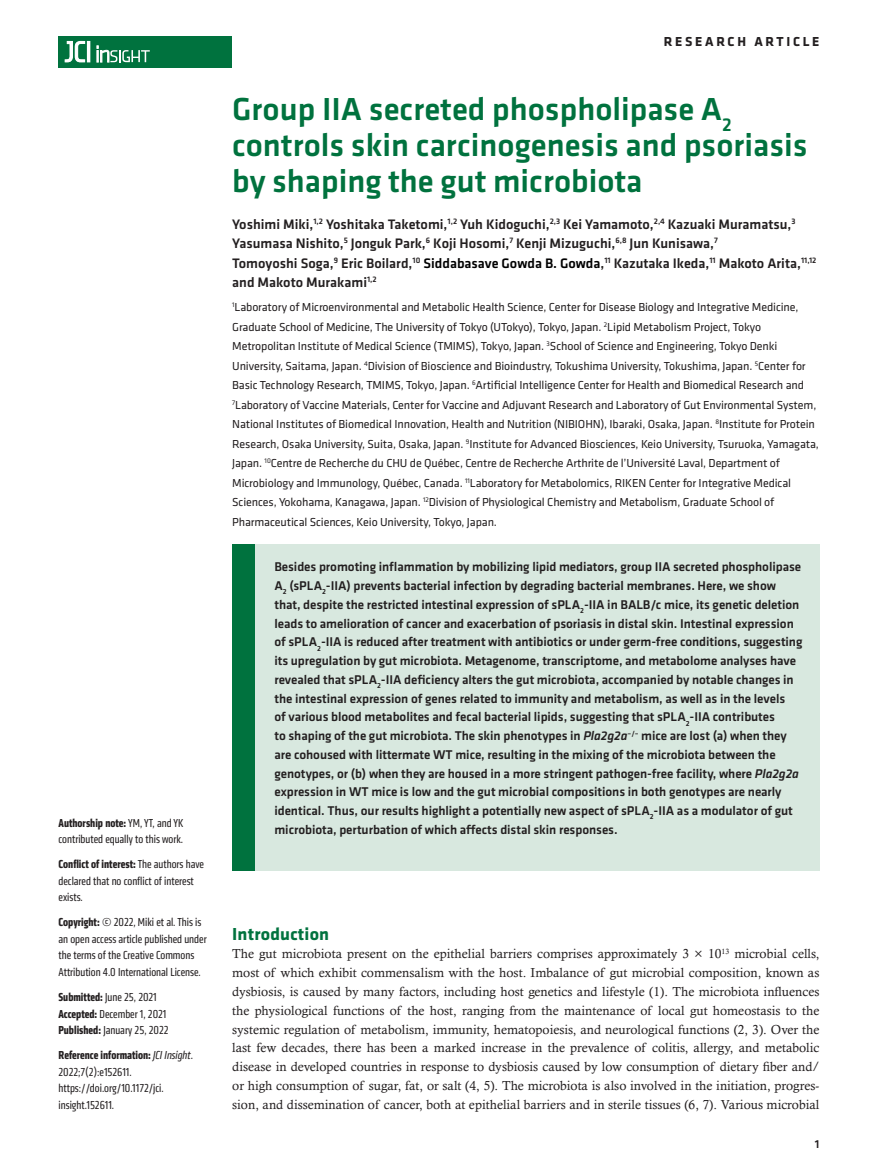
<style>
.page{position:relative;width:878px;height:1175px;background:#fff}
.page>*{position:absolute;margin:0;border:0;box-sizing:border-box;transform-origin:0 0}
.t1{font:500 33px/36px "Klavika Basic";color:#00723e}
.t2{font:700 18px "Klavika";letter-spacing:.01em;color:#00723e}
.t3{font:500 14.25px/19.5px "Klavika Basic";color:#231f20}
.t4{font:700 13.5px "Klavika Basic";letter-spacing:.2em;color:#231f20}
.t5{font:500 13.2px/18.8px "Klavika Basic";letter-spacing:-.005em;color:#231f20}
.t6{font:13.2px/18.8px "Calisto MT Std";color:#231f20;text-align:justify}
.t7{font:12px/19.5px "Klavika";letter-spacing:-.01em;color:#231f20}
.t8{font:condensed 12px/16.5px "Klavika";color:#231f20}
.t9{font:500 12px "Klavika Basic";color:#231f20}
.s1{font-weight:700}
.s2{font-style:italic}
.s3{color:#000}
</style>
<div class="page">
<div style="left:59px;top:36px;width:173px;height:31px;background:#00723e"></div>
<hr style="left:87px;top:41px;width:3px;height:21px;background:#fff">
<svg style="left:64px;top:41px;width:21px;height:22px"></svg>
<svg style="left:97px;top:46px;width:53px;height:16px"></svg>
<div style="left:232px;top:544px;width:587px;height:327px;background:#d8e8df"></div>
<div style="left:232px;top:544px;width:22px;height:327px;background:#00723e"></div>
<p class="t8" style="left:59px;top:814px;width:126px"><span class="s1">Authorship note:</span> YM, YT, and YK contributed equally to this work.</p>
<p class="t8" style="left:59px;top:856px;width:147px"><span class="s1">Conflict of interest:</span> The authors have declared that no conflict of interest exists.</p>
<p class="t8" style="left:59px;top:914px;width:150px"><span class="s1">Copyright:</span> © 2022, Miki et al. This is an open access article published under the terms of the Creative Commons Attribution 4.0 International License.</p>
<p class="t8" style="left:59px;top:988px;width:111px"><span class="s1">Submitted:</span> June 25, 2021<br><span class="s1">Accepted:</span> December 1, 2021<br><span class="s1">Published:</span> January 25, 2022</p>
<p class="t8" style="left:59px;top:1046px;width:136px"><span class="s1">Reference information:</span> <span class="s2">JCI Insight</span>.<br>2022;7(2):e152611. https://doi.org/10.1172/jci. insight.152611.</p>
<p class="t4" style="left:663px;top:32px;width:157px">RESEARCH ARTICLE</p>
<h1 class="t1" style="left:232px;top:91px;width:577px">Group IIA secreted phospholipase A<sub>2 </sub>controls skin carcinogenesis and psoriasis by shaping the gut microbiota</h1>
<p class="t3" style="left:232px;top:214px;width:585px">Yoshimi Miki,<sup>1,2</sup> Yoshitaka Taketomi,<sup>1,2</sup> Yuh Kidoguchi,<sup>2,3</sup> Kei Yamamoto,<sup>2,4</sup> Kazuaki Muramatsu,<sup>3<br></sup>Yasumasa Nishito,<sup>5</sup> Jonguk Park,<sup>6</sup> Koji Hosomi,<sup>7</sup> Kenji Mizuguchi,<sup>6,8</sup> Jun Kunisawa,<sup>7<br></sup>Tomoyoshi Soga,<sup>9</sup> Eric Boilard,<sup>10</sup> <span class="s3">Siddabasave Gowda B. Gowda</span>,<sup>11</sup> Kazutaka Ikeda,<sup>11</sup> Makoto Arita,<sup>11,12 </sup>and Makoto Murakami<sup>1,2</sup></p>
<p class="t7" style="left:232px;top:297px;width:588px"><sup>1</sup>Laboratory of Microenvironmental and Metabolic Health Science, Center for Disease Biology and Integrative Medicine, Graduate School of Medicine, The University of Tokyo (UTokyo), Tokyo, Japan. <sup>2</sup>Lipid Metabolism Project, Tokyo Metropolitan Institute of Medical Science (TMIMS), Tokyo, Japan. <sup>3</sup>School of Science and Engineering, Tokyo Denki University, Saitama, Japan. <sup>4</sup>Division of Bioscience and Bioindustry, Tokushima University, Tokushima, Japan. <sup>5</sup>Center for Basic Technology Research, TMIMS, Tokyo, Japan. <sup>6</sup>Artificial Intelligence Center for Health and Biomedical Research and <sup>7</sup>Laboratory of Vaccine Materials, Center for Vaccine and Adjuvant Research and Laboratory of Gut Environmental System, National Institutes of Biomedical Innovation, Health and Nutrition (NIBIOHN), Ibaraki, Osaka, Japan. <sup>8</sup>Institute for Protein Research, Osaka University, Suita, Osaka, Japan. <sup>9</sup>Institute for Advanced Biosciences, Keio University, Tsuruoka, Yamagata, Japan. <sup>10</sup>Centre de Recherche du CHU de Québec, Centre de Recherche Arthrite de l’Université Laval, Department of Microbiology and Immunology, Québec, Canada. <sup>11</sup>Laboratory for Metabolomics, RIKEN Center for Integrative Medical Sciences, Yokohama, Kanagawa, Japan. <sup>12</sup>Division of Physiological Chemistry and Metabolism, Graduate School of Pharmaceutical Sciences, Keio University, Tokyo, Japan.</p>
<p class="t5" style="left:274px;top:557px;width:529px">Besides promoting inflammation by mobilizing lipid mediators, group IIA secreted phospholipase A<sub>2</sub> (sPLA<sub>2</sub>-IIA) prevents bacterial infection by degrading bacterial membranes. Here, we show that, despite the restricted intestinal expression of sPLA<sub>2</sub>-IIA in BALB/c mice, its genetic deletion leads to amelioration of cancer and exacerbation of psoriasis in distal skin. Intestinal expression of sPLA<sub>2</sub>-IIA is reduced after treatment with antibiotics or under germ-free conditions, suggesting its upregulation by gut microbiota. Metagenome, transcriptome, and metabolome analyses have revealed that sPLA<sub>2</sub>-IIA deficiency alters the gut microbiota, accompanied by notable changes in the intestinal expression of genes related to immunity and metabolism, as well as in the levels<br>of various blood metabolites and fecal bacterial lipids, suggesting that sPLA<sub>2</sub>-IIA contributes<br>to shaping of the gut microbiota. The skin phenotypes in <span class="s2">Pla2g2a</span><sup>–/–</sup> mice are lost (a) when they are cohoused with littermate WT mice, resulting in the mixing of the microbiota between the genotypes, or (b) when they are housed in a more stringent pathogen-free facility, where <span class="s2">Pla2g2a </span>expression in WT mice is low and the gut microbial compositions in both genotypes are nearly identical. Thus, our results highlight a potentially new aspect of sPLA<sub>2</sub>-IIA as a modulator of gut microbiota, perturbation of which affects distal skin responses.</p>
<h2 class="t2" style="left:232px;top:920px;width:98px">Introduction</h2>
<p class="t6" style="left:232px;top:944px;width:588px">The gut microbiota present on the epithelial barriers comprises approximately 3 × 10<sup>13</sup> microbial cells, most of which exhibit commensalism with the host. Imbalance of gut microbial composition, known as dysbiosis, is caused by many factors, including host genetics and lifestyle (1). The microbiota influences the physiological functions of the host, ranging from the maintenance of local gut homeostasis to the systemic regulation of metabolism, immunity, hematopoiesis, and neurological functions (2, 3). Over the last few decades, there has been a marked increase in the prevalence of colitis, allergy, and metabolic disease in developed countries in response to dysbiosis caused by low consumption of dietary fiber and/ or high consumption of sugar, fat, or salt (4, 5). The microbiota is also involved in the initiation, progres&shy;sion, and dissemination of cancer, both at epithelial barriers and in sterile tissues (6, 7). Various microbial</p>
<p class="t9" style="left:814px;top:1135px;width:6px">1</p>
</div>
